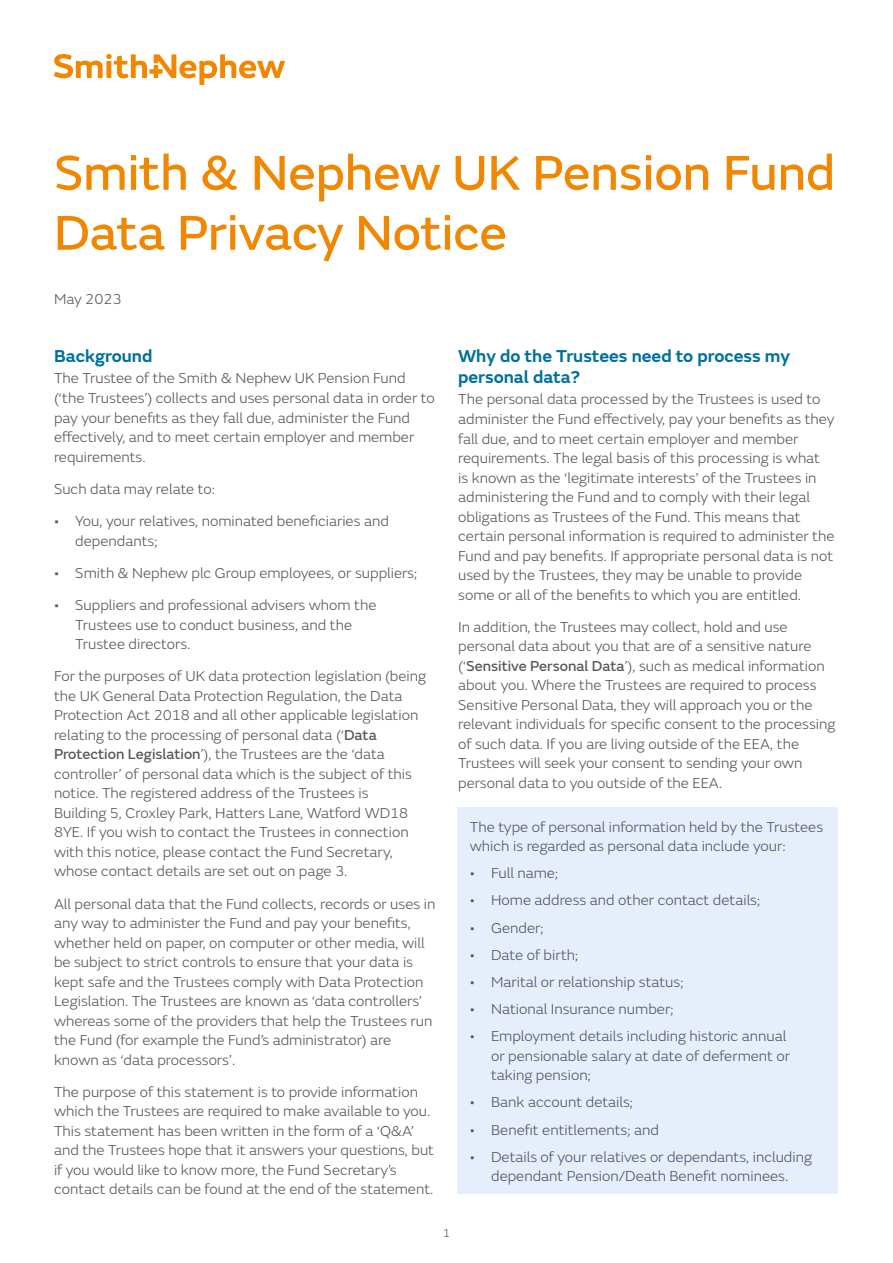
<style>
.page{position:relative;width:893px;height:1263px;background:#fff}
.page>*{position:absolute;margin:0;border:0;box-sizing:border-box;transform-origin:0 0}
.t1{font:51px/60px "SN Emeric Core";color:#f18700}
.t2{font:600 18px/21px "SN Emeric";color:#00709b}
.t3{font:300 15px/19.5px "SN Emeric";color:#53565a}
.t4{font:300 12px "SN Emeric";color:#53565a}
.s1{font-family:"SN Emeric Core";font-weight:400}
</style>
<div class="page">
<div style="left:457px;top:808px;width:381px;height:386px;background:#e5eefa"></div>
<svg style="left:54px;top:54px;width:93px;height:24px"></svg>
<div style="left:149px;top:69px;width:14px;height:5px;background:#f18700"></div>
<svg style="left:154px;top:54px;width:131px;height:31px"></svg>
<h1 class="t1" style="left:54px;top:142px;width:783px">Smith &amp; Nephew UK Pension Fund<br>Data Privacy Notice</h1>
<p class="t3" style="left:54px;top:289px;width:69px">May 2023</p>
<p class="t2" style="left:54px;top:345px;width:100px">Background</p>
<p class="t3" style="left:54px;top:369px;width:382px">The Trustee of the Smith &amp; Nephew UK Pension Fund (‘the Trustees’) collects and uses personal data in order to pay your benefits as they fall due, administer the Fund effectively, and to meet certain employer and member requirements.</p>
<p class="t3" style="left:54px;top:479px;width:163px">Such data may relate to:</p>
<p class="t3" style="left:75px;top:511px;width:315px;text-indent:-21px">• You, your relatives, nominated beneficiaries and dependants;</p>
<p class="t3" style="left:54px;top:563px;width:365px">• Smith &amp; Nephew plc Group employees, or suppliers;</p>
<p class="t3" style="left:75px;top:595px;width:303px;text-indent:-21px">• Suppliers and professional advisers whom the<br>Trustees use to conduct business, and the<br>Trustee directors.</p>
<p class="t3" style="left:54px;top:666px;width:374px">For the purposes of UK data protection legislation (being the UK General Data Protection Regulation, the Data Protection Act 2018 and all other applicable legislation relating to the processing of personal data (‘<span class="s1">Data Protection Legislation</span>’), the Trustees are the ‘data controller’ of personal data which is the subject of this notice. The registered address of the Trustees is<br>Building 5, Croxley Park, Hatters Lane, Watford WD18<br>8YE. If you wish to contact the Trustees in connection with this notice, please contact the Fund Secretary, whose contact details are set out on page 3.</p>
<p class="t3" style="left:54px;top:894px;width:383px">All personal data that the Fund collects, records or uses in any way to administer the Fund and pay your benefits, whether held on paper, on computer or other media, will be subject to strict controls to ensure that your data is kept safe and the Trustees comply with Data Protection Legislation. The Trustees are known as ‘data controllers’ whereas some of the providers that help the Trustees run the Fund (for example the Fund’s administrator) are known as ‘data processors’.</p>
<p class="t3" style="left:54px;top:1082px;width:382px">The purpose of this statement is to provide information which the Trustees are required to make available to you.<br>This statement has been written in the form of a ‘Q&amp;A’ and the Trustees hope that it answers your questions, but if you would like to know more, the Fund Secretary’s contact details can be found at the end of the statement.</p>
<p class="t2" style="left:458px;top:345px;width:333px">Why do the Trustees need to process my personal data?</p>
<p class="t3" style="left:458px;top:390px;width:378px">The personal data processed by the Trustees is used to administer the Fund effectively, pay your benefits as they fall due, and to meet certain employer and member requirements. The legal basis of this processing is what<br>is known as the ‘legitimate interests’ of the Trustees in administering the Fund and to comply with their legal obligations as Trustees of the Fund. This means that certain personal information is required to administer the Fund and pay benefits. If appropriate personal data is not used by the Trustees, they may be unable to provide some or all of the benefits to which you are entitled.</p>
<p class="t3" style="left:458px;top:617px;width:379px">In addition, the Trustees may collect, hold and use personal data about you that are of a sensitive nature (‘<span class="s1">Sensitive Personal Data</span>’), such as medical information about you. Where the Trustees are required to process Sensitive Personal Data, they will approach you or the relevant individuals for specific consent to the processing of such data. If you are living outside of the EEA, the Trustees will seek your consent to sending your own personal data to you outside of the EEA.</p>
<p class="t3" style="left:470px;top:817px;width:355px">The type of personal information held by the Trustees which is regarded as personal data include your:</p>
<p class="t3" style="left:470px;top:863px;width:90px">• Full name;</p>
<p class="t3" style="left:470px;top:891px;width:292px">• Home address and other contact details;</p>
<p class="t3" style="left:470px;top:918px;width:75px">• Gender;</p>
<p class="t3" style="left:470px;top:945px;width:110px">• Date of birth;</p>
<p class="t3" style="left:470px;top:972px;width:215px">• Marital or relationship status;</p>
<p class="t3" style="left:470px;top:999px;width:205px">• National Insurance number;</p>
<p class="t3" style="left:491px;top:1026px;width:301px;text-indent:-21px">• Employment details including historic annual or pensionable salary at date of deferment or taking pension;</p>
<p class="t3" style="left:470px;top:1092px;width:165px">• Bank account details;</p>
<p class="t3" style="left:470px;top:1120px;width:191px">• Benefit entitlements; and</p>
<p class="t3" style="left:470px;top:1147px;width:344px;text-align:center">• Details of your relatives or dependants, including dependant Pension/Death Benefit nominees.</p>
<p class="t4" style="left:443px;top:1226px;width:9px">1</p>
</div>
